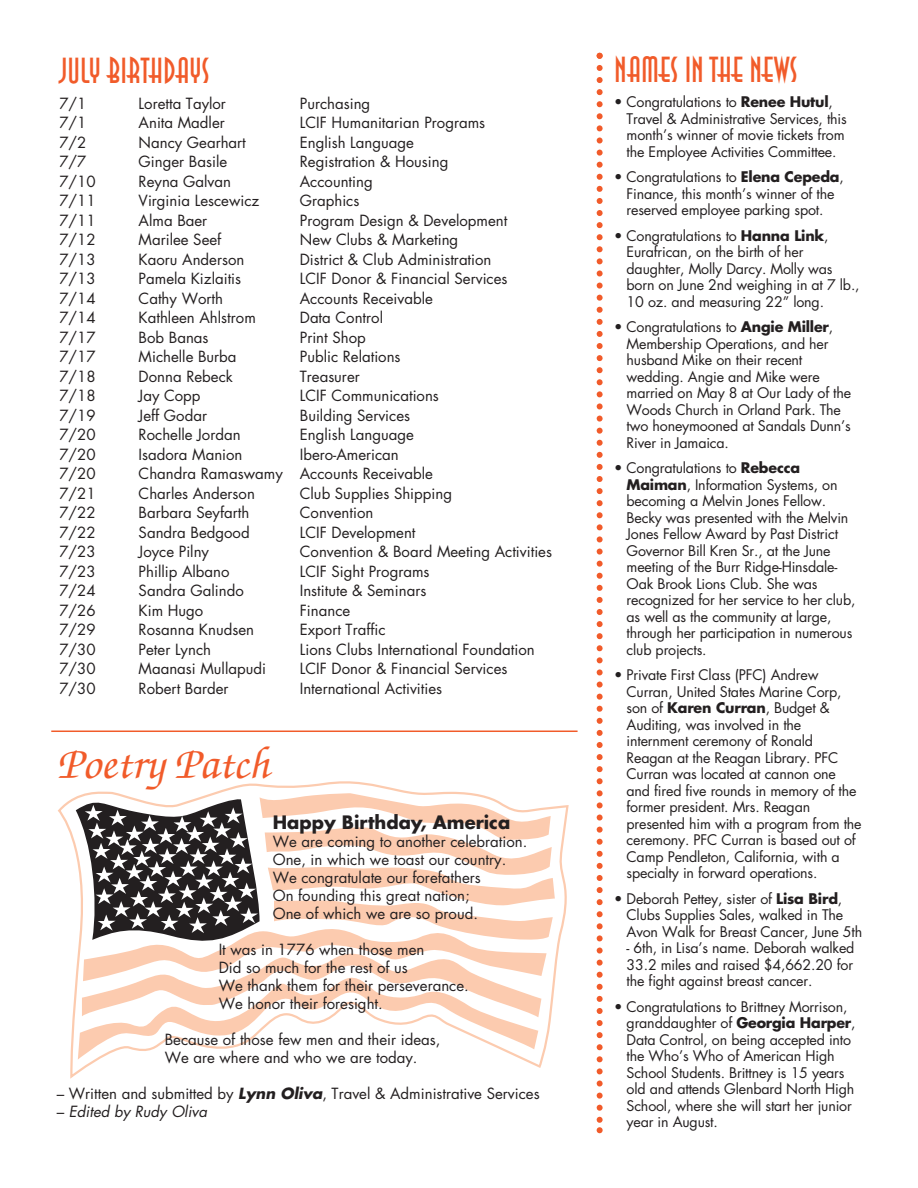
<style>
.page{position:relative;width:918px;height:1188px;background:#fff}
.page>*{position:absolute;margin:0;border:0;box-sizing:border-box;transform-origin:0 0}
.t1{font:italic 500 46.5px "Zapf Chancery";color:#f15b2a}
.t2{font:36px "Anna";color:#f15b2a}
.t3{font:700 18px "Futura";color:#231f20}
.t4{font:15px/18px "Futura";color:#231f20}
.t5{font:italic 15px "Futura";color:#231f20}
.t6{font:14.25px/16.5px "Futura";letter-spacing:-.01em;color:#231f20}
.s1{font-weight:700;font-style:italic}
.s2{font-style:normal}
.s3{font-weight:700}
</style>
<div class="page">
<svg style="left:597px;top:53px;width:6px;height:1080px"></svg>
<hr style="left:51px;top:731px;width:527px;height:1px;background:#f15b2a">
<svg style="left:58px;top:781px;width:511px;height:298px"></svg>
<svg style="left:76px;top:793px;width:479px;height:267px"></svg>
<h2 class="t2" style="left:59px;top:49px;width:152px">JULY BIRTHDAYS</h2>
<p class="t4" style="left:59px;top:96px;width:29px">7/1</p>
<p class="t4" style="left:139px;top:96px;width:89px">Loretta Taylor</p>
<p class="t4" style="left:300px;top:96px;width:72px">Purchasing</p>
<p class="t4" style="left:59px;top:115px;width:29px">7/1</p>
<p class="t4" style="left:139px;top:115px;width:88px">Anita Madler</p>
<p class="t4" style="left:300px;top:115px;width:187px">LCIF Humanitarian Programs</p>
<p class="t4" style="left:59px;top:135px;width:29px">7/2</p>
<p class="t4" style="left:139px;top:135px;width:109px">Nancy Gearhart</p>
<p class="t4" style="left:300px;top:135px;width:116px">English Language</p>
<p class="t4" style="left:59px;top:154px;width:29px">7/7</p>
<p class="t4" style="left:139px;top:154px;width:90px">Ginger Basile</p>
<p class="t4" style="left:300px;top:154px;width:150px">Registration &amp; Housing</p>
<p class="t4" style="left:59px;top:174px;width:38px">7/10</p>
<p class="t4" style="left:139px;top:174px;width:94px">Reyna Galvan</p>
<p class="t4" style="left:300px;top:174px;width:74px">Accounting</p>
<p class="t4" style="left:59px;top:193px;width:38px">7/11</p>
<p class="t4" style="left:139px;top:193px;width:122px">Virginia Lescewicz</p>
<p class="t4" style="left:300px;top:193px;width:61px">Graphics</p>
<p class="t4" style="left:59px;top:213px;width:38px">7/11</p>
<p class="t4" style="left:139px;top:213px;width:70px">Alma Baer</p>
<p class="t4" style="left:300px;top:213px;width:209px">Program Design &amp; Development</p>
<p class="t4" style="left:59px;top:232px;width:38px">7/12</p>
<p class="t4" style="left:139px;top:232px;width:84px">Marilee Seef</p>
<p class="t4" style="left:300px;top:232px;width:160px">New Clubs &amp; Marketing</p>
<p class="t4" style="left:59px;top:252px;width:38px">7/13</p>
<p class="t4" style="left:139px;top:252px;width:107px">Kaoru Anderson</p>
<p class="t4" style="left:300px;top:252px;width:193px">District &amp; Club Administration</p>
<p class="t4" style="left:59px;top:271px;width:38px">7/13</p>
<p class="t4" style="left:139px;top:271px;width:104px">Pamela Kizlaitis</p>
<p class="t4" style="left:300px;top:271px;width:209px">LCIF Donor &amp; Financial Services</p>
<p class="t4" style="left:59px;top:291px;width:38px">7/14</p>
<p class="t4" style="left:139px;top:291px;width:86px">Cathy Worth</p>
<p class="t4" style="left:300px;top:291px;width:135px">Accounts Receivable</p>
<p class="t4" style="left:59px;top:310px;width:38px">7/14</p>
<p class="t4" style="left:139px;top:310px;width:119px">Kathleen Ahlstrom</p>
<p class="t4" style="left:300px;top:310px;width:85px">Data Control</p>
<p class="t4" style="left:59px;top:330px;width:38px">7/17</p>
<p class="t4" style="left:139px;top:330px;width:71px">Bob Banas</p>
<p class="t4" style="left:300px;top:330px;width:68px">Print Shop</p>
<p class="t4" style="left:59px;top:349px;width:38px">7/17</p>
<p class="t4" style="left:139px;top:349px;width:99px">Michelle Burba</p>
<p class="t4" style="left:300px;top:349px;width:102px">Public Relations</p>
<p class="t4" style="left:59px;top:369px;width:38px">7/18</p>
<p class="t4" style="left:139px;top:369px;width:96px">Donna Rebeck</p>
<p class="t4" style="left:300px;top:369px;width:62px">Treasurer</p>
<p class="t4" style="left:59px;top:388px;width:38px">7/18</p>
<p class="t4" style="left:139px;top:388px;width:63px">Jay Copp</p>
<p class="t4" style="left:300px;top:388px;width:141px">LCIF Communications</p>
<p class="t4" style="left:59px;top:408px;width:38px">7/19</p>
<p class="t4" style="left:139px;top:408px;width:70px">Jeff Godar</p>
<p class="t4" style="left:300px;top:408px;width:112px">Building Services</p>
<p class="t4" style="left:59px;top:427px;width:38px">7/20</p>
<p class="t4" style="left:139px;top:427px;width:103px">Rochelle Jordan</p>
<p class="t4" style="left:300px;top:427px;width:116px">English Language</p>
<p class="t4" style="left:59px;top:447px;width:38px">7/20</p>
<p class="t4" style="left:139px;top:447px;width:105px">Isadora Manion</p>
<p class="t4" style="left:300px;top:447px;width:101px">Ibero-American</p>
<p class="t4" style="left:59px;top:466px;width:38px">7/20</p>
<p class="t4" style="left:139px;top:466px;width:296px">Chandra Ramaswamy Accounts Receivable</p>
<p class="t4" style="left:59px;top:486px;width:38px">7/21</p>
<p class="t4" style="left:139px;top:486px;width:118px">Charles Anderson</p>
<p class="t4" style="left:300px;top:486px;width:154px">Club Supplies Shipping</p>
<p class="t4" style="left:59px;top:505px;width:38px">7/22</p>
<p class="t4" style="left:139px;top:505px;width:112px">Barbara Seyfarth</p>
<p class="t4" style="left:300px;top:505px;width:75px">Convention</p>
<p class="t4" style="left:59px;top:525px;width:38px">7/22</p>
<p class="t4" style="left:139px;top:525px;width:113px">Sandra Bedgood</p>
<p class="t4" style="left:300px;top:525px;width:117px">LCIF Development</p>
<p class="t4" style="left:59px;top:544px;width:38px">7/23</p>
<p class="t4" style="left:139px;top:544px;width:72px">Joyce Pilny</p>
<p class="t4" style="left:300px;top:544px;width:254px">Convention &amp; Board Meeting Activities</p>
<p class="t4" style="left:59px;top:564px;width:38px">7/23</p>
<p class="t4" style="left:139px;top:564px;width:92px">Phillip Albano</p>
<p class="t4" style="left:300px;top:564px;width:131px">LCIF Sight Programs</p>
<p class="t4" style="left:59px;top:583px;width:38px">7/24</p>
<p class="t4" style="left:139px;top:583px;width:107px">Sandra Galindo</p>
<p class="t4" style="left:300px;top:583px;width:128px">Institute &amp; Seminars</p>
<p class="t4" style="left:59px;top:603px;width:38px">7/26</p>
<p class="t4" style="left:139px;top:603px;width:66px">Kim Hugo</p>
<p class="t4" style="left:300px;top:603px;width:52px">Finance</p>
<p class="t4" style="left:59px;top:622px;width:38px">7/29</p>
<p class="t4" style="left:139px;top:622px;width:117px">Rosanna Knudsen</p>
<p class="t4" style="left:300px;top:622px;width:87px">Export Traffic</p>
<p class="t4" style="left:59px;top:642px;width:38px">7/30</p>
<p class="t4" style="left:139px;top:642px;width:74px">Peter Lynch</p>
<p class="t4" style="left:300px;top:642px;width:236px">Lions Clubs International Foundation</p>
<p class="t4" style="left:59px;top:661px;width:38px">7/30</p>
<p class="t4" style="left:139px;top:661px;width:129px">Maanasi Mullapudi</p>
<p class="t4" style="left:300px;top:661px;width:209px">LCIF Donor &amp; Financial Services</p>
<p class="t4" style="left:59px;top:681px;width:38px">7/30</p>
<p class="t4" style="left:139px;top:681px;width:91px">Robert Barder</p>
<p class="t4" style="left:300px;top:681px;width:144px">International Activities</p>
<h1 class="t1" style="left:57px;top:744px;width:214px">Poetry Patch</h1>
<p class="t3" style="left:273px;top:814px;width:239px">Happy Birthday, America</p>
<p class="t4" style="left:273px;top:833px;width:256px">We are coming to another celebration.<br>One, in which we toast our country.<br>We congratulate our forefathers<br>On founding this great nation;<br>One of which we are so proud.</p>
<p class="t4" style="left:219px;top:941px;width:252px">It was in 1776 when those men<br>Did so much for the rest of us<br>We thank them for their perseverance.<br>We honor their foresight.</p>
<p class="t4" style="left:165px;top:1031px;width:277px">Because of those few men and their ideas,<br>We are where and who we are today.</p>
<p class="t4" style="left:57px;top:1085px;width:484px">– Written and submitted by <span class="s1">Lynn Oliva</span>, Travel &amp; Administrative Services</p>
<p class="t5" style="left:57px;top:1104px;width:152px"><span class="s2">–</span> Edited by Rudy Oliva</p>
<h2 class="t2" style="left:614px;top:48px;width:185px">NAMES IN THE NEWS</h2>
<p class="t6" style="left:627px;top:95px;width:222px;text-indent:-12px">• Congratulations to <span class="s3">Renee Hutul</span>, Travel &amp; Administrative Services, this month’s winner of movie tickets from the Employee Activities Committee.</p>
<p class="t6" style="left:614px;top:170px;width:231px;text-align:center">• Congratulations to <span class="s3">Elena Cepeda</span>,<br>Finance, this month’s winner of the reserved employee parking spot.</p>
<p class="t6" style="left:627px;top:228px;width:235px;text-indent:-12px">• Congratulations to <span class="s3">Hanna Link</span>,<br>Eurafrican, on the birth of her daughter, Molly Darcy. Molly was born on June 2nd weighing in at 7 lb.,<br>10 oz. and measuring 22” long.</p>
<p class="t6" style="left:627px;top:320px;width:226px;text-indent:-12px">• Congratulations to <span class="s3">Angie Miller</span>,<br>Membership Operations, and her husband Mike on their recent wedding. Angie and Mike were married on May 8 at Our Lady of the<br>Woods Church in Orland Park. The two honeymooned at Sandals Dunn’s<br>River in Jamaica.</p>
<p class="t6" style="left:627px;top:461px;width:230px;text-indent:-12px">• Congratulations to <span class="s3">Rebecca<br>Maiman</span>, Information Systems, on becoming a Melvin Jones Fellow.<br>Becky was presented with the Melvin<br>Jones Fellow Award by Past District<br>Governor Bill Kren Sr., at the June meeting of the Burr Ridge-Hinsdale-<br>Oak Brook Lions Club. She was recognized for her service to her club, as well as the community at large, through her participation in numerous club projects.</p>
<p class="t6" style="left:627px;top:668px;width:237px;text-indent:-12px">• Private First Class (PFC) Andrew Curran, United States Marine Corp, son of <span class="s3">Karen Curran</span>, Budget &amp; Auditing, was involved in the internment ceremony of Ronald Reagan at the Reagan Library. PFC Curran was located at cannon one and fired five rounds in memory of the former president. Mrs. Reagan presented him with a program from the ceremony. PFC Curran is based out of Camp Pendleton, California, with a specialty in forward operations.</p>
<p class="t6" style="left:627px;top:891px;width:237px;text-indent:-12px">• Deborah Pettey, sister of <span class="s3">Lisa Bird</span>,<br>Clubs Supplies Sales, walked in The<br>Avon Walk for Breast Cancer, June 5th</p>
<p class="t6" style="left:627px;top:941px;width:229px;text-align:justify">- 6th, in Lisa’s name. Deborah walked 33.2 miles and raised $4,662.20 for the fight against breast cancer.</p>
<p class="t6" style="left:627px;top:999px;width:231px;text-indent:-12px">• Congratulations to Brittney Morrison, granddaughter of <span class="s3">Georgia Harper</span>, Data Control, on being accepted into the Who’s Who of American High School Students. Brittney is 15 years old and attends Glenbard North High School, where she will start her junior year in August.</p>
</div>
